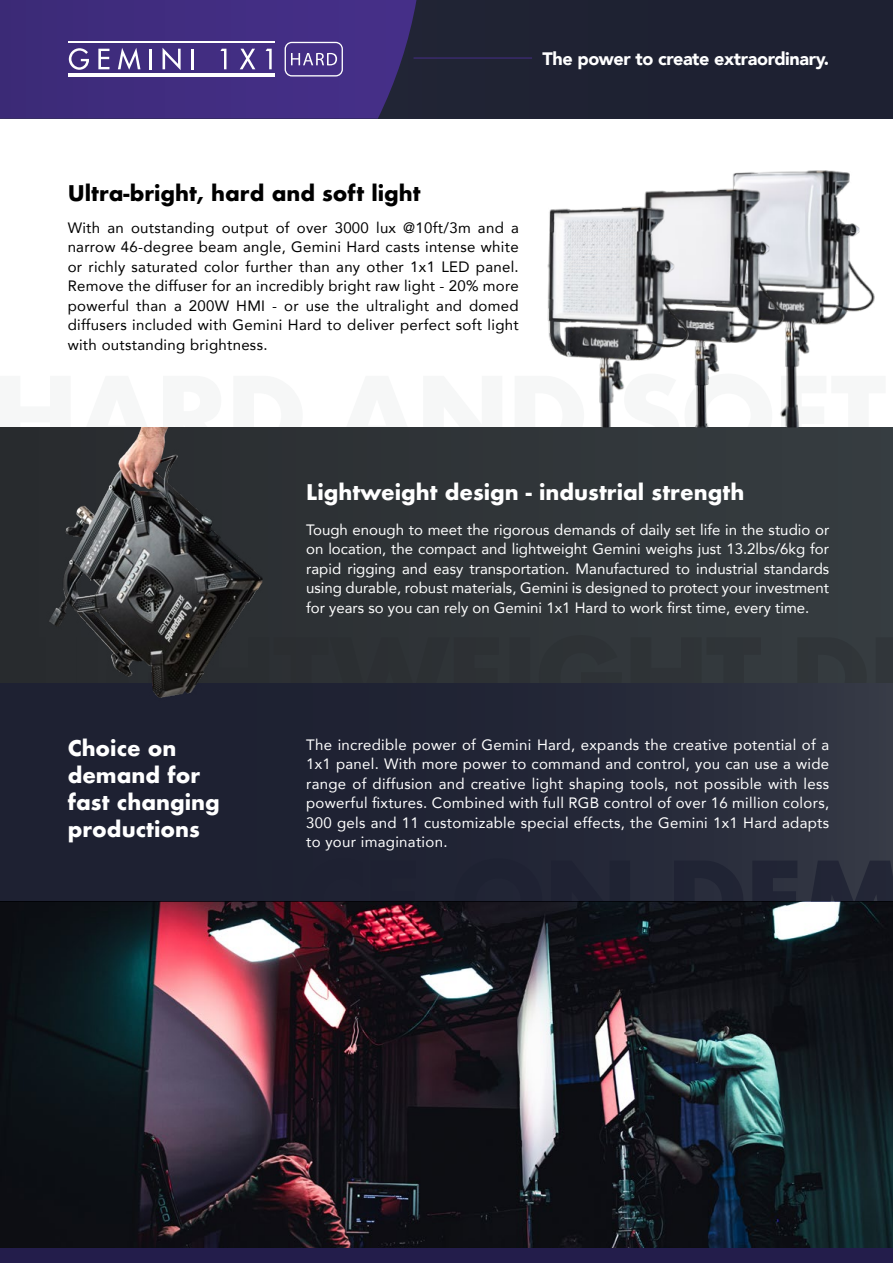
<style>
.page{position:relative;width:893px;height:1263px;background:#fff}
.page>*{position:absolute;margin:0;border:0;box-sizing:border-box;transform-origin:0 0}
.t1{font:700 21px/27px "Futura";color:#fff}
.t2{font:700 21px "Futura";color:#000}
.t3{font:900 18px "Avenir";letter-spacing:-.02em;color:#fff}
.t4{font:15px/19.5px "Avenir";color:#fff;text-align:justify}
.t5{font:15px/19.5px "Avenir";letter-spacing:.02em;color:#000;text-align:justify}
</style>
<div class="page">
<img style="left:0;top:901px;width:893px;height:347px">
<div style="left:0;top:0;width:893px;height:119px;background:#1e2132"></div>
<svg style="left:0;top:0;width:416px;height:119px;background:#402d7d"></svg>
<div style="left:0;top:1248px;width:893px;height:15px;background:#231d4b"></div>
<div style="left:0;top:682px;width:893px;height:219px;background:linear-gradient(to right,#191c2e,#2f3340)"></div>
<hr style="left:68px;top:42px;width:206px;height:1px;background:#fff">
<hr style="left:68px;top:73px;width:206px;height:4px;background:#fff">
<svg style="left:69px;top:48px;width:20px;height:22px"></svg>
<svg style="left:98px;top:49px;width:11px;height:20px"></svg>
<svg style="left:118px;top:48px;width:22px;height:22px"></svg>
<hr style="left:150px;top:49px;width:2px;height:20px;background:#fff">
<svg style="left:163px;top:48px;width:18px;height:22px"></svg>
<hr style="left:191px;top:49px;width:3px;height:20px;background:#fff">
<svg style="left:220px;top:49px;width:6px;height:20px"></svg>
<svg style="left:240px;top:49px;width:15px;height:20px"></svg>
<svg style="left:266px;top:49px;width:6px;height:20px"></svg>
<svg style="left:285px;top:42px;width:58px;height:35px;background:#68569d"></svg>
<div style="left:0;top:427px;width:893px;height:255px;background:#32373b"></div>
<img style="left:0;top:427px;width:374px;height:300px">
<hr style="left:414px;top:58px;width:118px;height:1px;background:#462e88">
<img style="left:817px;top:170px;width:58px;height:155px">
<img style="left:721px;top:170px;width:96px;height:257px">
<img style="left:547px;top:189px;width:174px;height:238px">
<p class="t3" style="left:542px;top:43px;width:288px">The power to create extraordinary.</p>
<h1 class="t2" style="left:68px;top:178px;width:354px">Ultra-bright, hard and soft light</h1>
<p class="t5" style="left:68px;top:217px;width:453px">With an outstanding output of over 3000 lux @10ft/3m and a narrow 46-degree beam angle, Gemini Hard casts intense white or richly saturated color further than any other 1x1 LED panel.<br>Remove the diffuser for an incredibly bright raw light - 20% more powerful than a 200W HMI - or use the ultralight and domed diffusers included with Gemini Hard to deliver perfect soft light with outstanding brightness.</p>
<h1 class="t1" style="left:306px;top:479px;width:440px">Lightweight design - industrial strength</h1>
<p class="t4" style="left:306px;top:519px;width:525px">Tough enough to meet the rigorous demands of daily set life in the studio or on location, the compact and lightweight Gemini weighs just 13.2lbs/6kg for rapid rigging and easy transportation. Manufactured to industrial standards using durable, robust materials, Gemini is designed to protect your investment for years so you can rely on Gemini 1x1 Hard to work first time, every time.</p>
<h1 class="t1" style="left:68px;top:734px;width:154px">Choice on demand for fast changing productions</h1>
<p class="t4" style="left:306px;top:734px;width:525px">The incredible power of Gemini Hard, expands the creative potential of a 1x1 panel. With more power to command and control, you can use a wide range of diffusion and creative light shaping tools, not possible with less powerful fixtures. Combined with full RGB control of over 16 million colors, 300 gels and 11 customizable special effects, the Gemini 1x1 Hard adapts to your imagination.</p>
</div>
